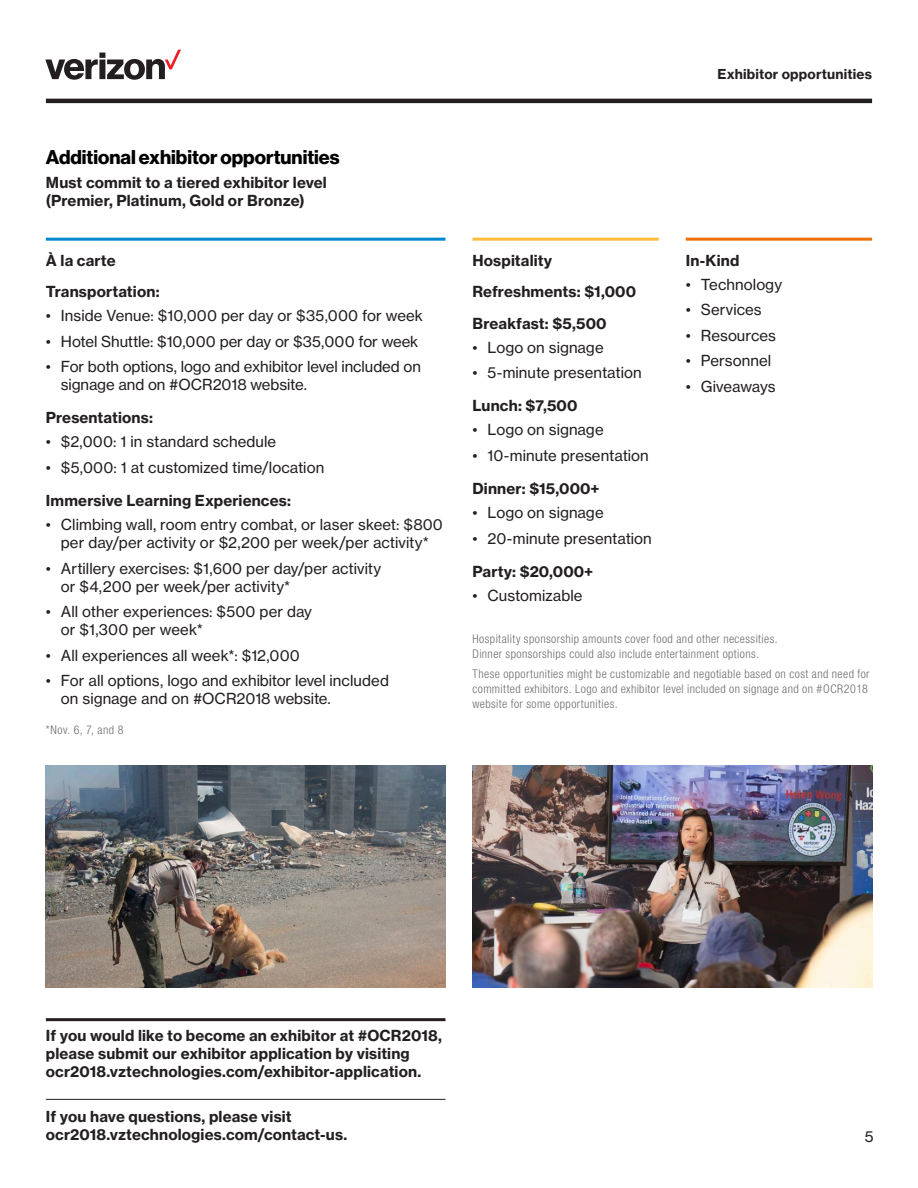
<style>
.page{position:relative;width:918px;height:1188px;background:#fff}
.page>*{position:absolute;margin:0;border:0;box-sizing:border-box;transform-origin:0 0}
.t1{font:19.5px "N Haas Grotesk DS Std 75 Bd";color:#000}
.t2{font:15px/18px "N Haas Grotesk TX Std 55 Rg";letter-spacing:.005em;color:#231f20}
.t3{font:15px/18px "N Haas Grotesk TX Std 75 Bd";letter-spacing:.01em;color:#231f20}
.t4{font:13.5px "N Haas Grotesk TX Std 75 Bd";letter-spacing:.015em;color:#231f20}
.t5{font:300 condensed 12px/15px "Helvetica Neue LT Std";letter-spacing:.035em;color:#6c6d70}
</style>
<div class="page">
<hr style="left:46px;top:99px;width:826px;height:4px;background:#231f20">
<svg style="left:45px;top:50px;width:136px;height:30px"></svg>
<img style="left:46px;top:766px;width:400px;height:222px">
<hr style="left:46px;top:238px;width:399px;height:3px;background:#0088ce">
<hr style="left:686px;top:238px;width:186px;height:3px;background:#ed7000">
<hr style="left:472px;top:238px;width:187px;height:3px;background:#ffbc3d">
<hr style="left:46px;top:1018px;width:399px;height:3px;background:#231f20">
<hr style="left:46px;top:1099px;width:399px;height:1px;background:#231f20">
<img style="left:472px;top:766px;width:400px;height:222px">
<h1 class="t1" style="left:46px;top:145px;width:295px">Additional exhibitor opportunities</h1>
<p class="t3" style="left:46px;top:173px;width:283px">Must commit to a tiered exhibitor level (Premier, Platinum, Gold or Bronze)</p>
<p class="t3" style="left:46px;top:244px;width:115px;line-height:31.5px">À la carte<br>Transportation:</p>
<p class="t2" style="left:46px;top:307px;width:379px">• Inside Venue: $10,000 per day or $35,000 for week</p>
<p class="t2" style="left:46px;top:332px;width:374px">• Hotel Shuttle: $10,000 per day or $35,000 for week</p>
<p class="t2" style="left:61px;top:358px;width:362px;text-indent:-15px">• For both options, logo and exhibitor level included on signage and on #OCR2018 website.</p>
<p class="t3" style="left:46px;top:409px;width:109px">Presentations:</p>
<p class="t2" style="left:46px;top:433px;width:232px">• $2,000: 1 in standard schedule</p>
<p class="t2" style="left:46px;top:458px;width:280px">• $5,000: 1 at customized time/location</p>
<p class="t3" style="left:46px;top:491px;width:247px">Immersive Learning Experiences:</p>
<p class="t2" style="left:46px;top:515px;width:399px;text-align:center">• Climbing wall, room entry combat, or laser skeet: $800 per day/per activity or $2,200 per week/per activity*</p>
<p class="t2" style="left:61px;top:559px;width:322px;text-indent:-15px">• Artillery exercises: $1,600 per day/per activity or $4,200 per week/per activity*</p>
<p class="t2" style="left:61px;top:603px;width:253px;text-indent:-15px">• All other experiences: $500 per day or $1,300 per week*</p>
<p class="t2" style="left:46px;top:646px;width:255px">• All experiences all week*: $12,000</p>
<p class="t2" style="left:61px;top:672px;width:330px;text-indent:-15px">• For all options, logo and exhibitor level included on signage and on #OCR2018 website.</p>
<p class="t5" style="left:46px;top:722px;width:79px">*Nov. 6, 7, and 8</p>
<p class="t4" style="left:718px;top:65px;width:156px">Exhibitor opportunities</p>
<p class="t3" style="left:472px;top:244px;width:165px;line-height:31.5px">Hospitality<br>Refreshments: $1,000<br>Breakfast: $5,500</p>
<p class="t2" style="left:472px;top:338px;width:133px">• Logo on signage</p>
<p class="t2" style="left:472px;top:364px;width:171px">• 5-minute presentation</p>
<p class="t3" style="left:472px;top:397px;width:106px">Lunch: $7,500</p>
<p class="t2" style="left:472px;top:421px;width:133px">• Logo on signage</p>
<p class="t2" style="left:472px;top:446px;width:178px">• 10-minute presentation</p>
<p class="t3" style="left:472px;top:479px;width:129px">Dinner: $15,000+</p>
<p class="t2" style="left:472px;top:503px;width:133px">• Logo on signage</p>
<p class="t2" style="left:472px;top:529px;width:181px">• 20-minute presentation</p>
<p class="t3" style="left:472px;top:562px;width:122px">Party: $20,000+</p>
<p class="t2" style="left:472px;top:586px;width:112px">• Customizable</p>
<p class="t3" style="left:686px;top:251px;width:55px">In-Kind</p>
<p class="t2" style="left:686px;top:275px;width:98px">• Technology</p>
<p class="t2" style="left:686px;top:301px;width:78px">• Services</p>
<p class="t2" style="left:686px;top:326px;width:92px">• Resources</p>
<p class="t2" style="left:686px;top:352px;width:87px">• Personnel</p>
<p class="t2" style="left:686px;top:377px;width:91px">• Giveaways</p>
<p class="t5" style="left:472px;top:631px;width:307px">Hospitality sponsorship amounts cover food and other necessities.<br>Dinner sponsorships could also include entertainment options.</p>
<p class="t5" style="left:472px;top:666px;width:399px">These opportunities might be customizable and negotiable based on cost and need for committed exhibitors. Logo and exhibitor level included on signage and on #OCR2018 website for some opportunities.</p>
<p class="t3" style="left:46px;top:1027px;width:398px">If you would like to become an exhibitor at #OCR2018, please submit our exhibitor application by visiting ocr2018.vztechnologies.com/exhibitor-application.</p>
<p class="t3" style="left:46px;top:1108px;width:303px">If you have questions, please visit ocr2018.vztechnologies.com/contact-us.</p>
<p class="t2" style="left:865px;top:1128px;width:10px">5</p>
</div>
